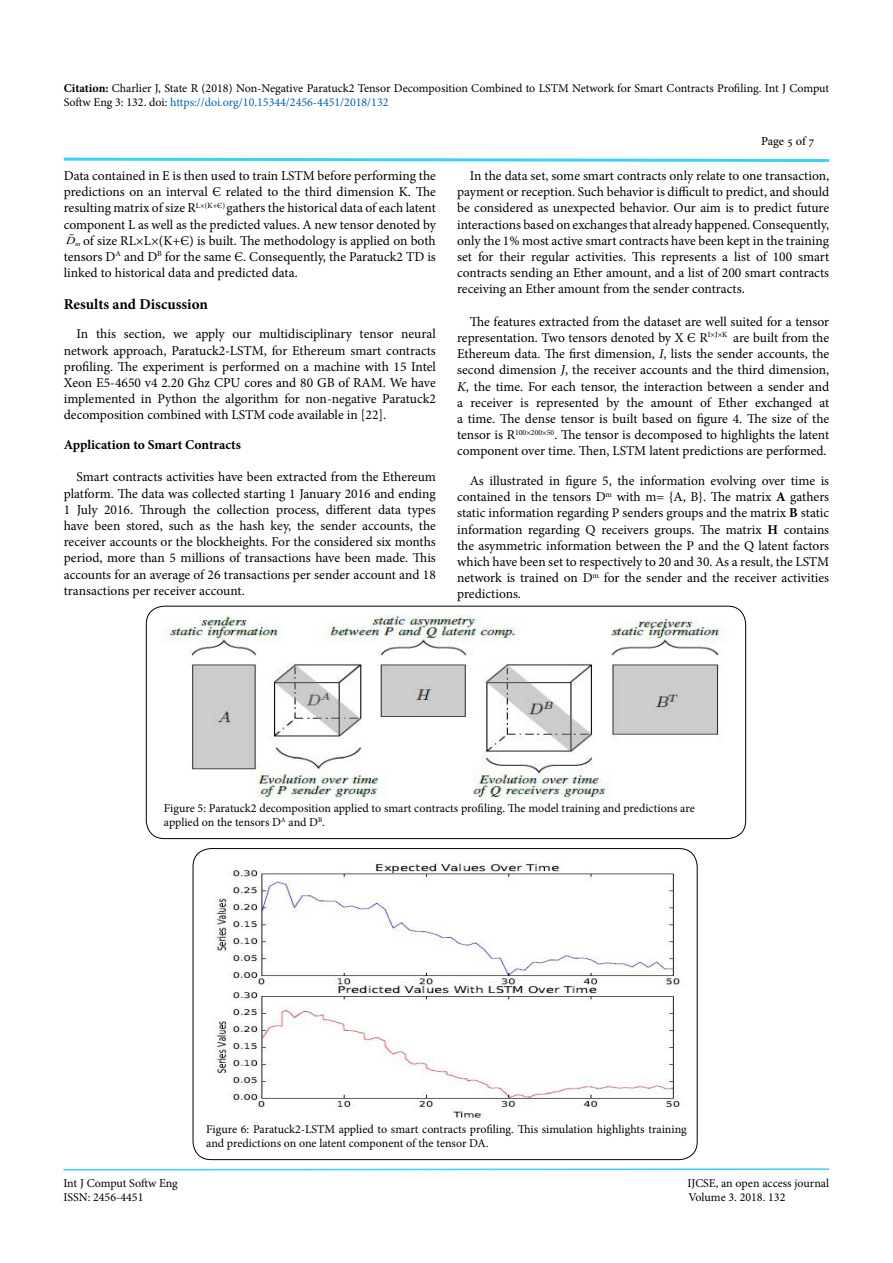
<style>
.page{position:relative;width:893px;height:1263px;background:#fff}
.page>*{position:absolute;margin:0;border:0;box-sizing:border-box;transform-origin:0 0}
.t1{font:700 15px "Minion Pro";color:#000}
.t2{font:13.5px/16.2px "Minion Pro";color:#000;text-align:justify}
.t3{font:700 13.5px "Minion Pro";letter-spacing:-.005em;color:#000}
.t4{font:12px/14.4px "Minion Pro";color:#000}
.t5{font:12px "Adobe Hebrew";letter-spacing:-.01em;color:#000}
.t6{font:italic 10.65px "Times New Roman";color:#000;scale:1.21 1}
.s1{font-weight:700}
.s2{color:#0060a8}
.s3{font-style:italic}
</style>
<div class="page">
<svg style="left:63px;top:1168px;width:767px;height:3px"></svg>
<svg style="left:63px;top:157px;width:767px;height:5px"></svg>
<img style="left:164px;top:615px;width:560px;height:183px">
<div style="left:146px;top:606px;width:600px;height:233px;border:1px solid #000;border-radius:18px"></div>
<img style="left:213px;top:862px;width:467px;height:256px">
<p class="t4" style="left:64px;top:81px;width:767px"><span class="s1">Citation:</span> Charlier J, State R (2018) Non-Negative Paratuck2 Tensor Decomposition Combined to LSTM Network for Smart Contracts Profiling. Int J Comput<br>Softw Eng 3: 132. doi: <span class="s2">https://doi.org/10.15344/2456-4451/2018/132</span></p>
<p class="t5" style="left:761px;top:134px;width:55px">Page 5 of 7</p>
<p class="t2" style="left:457px;top:168px;width:374px;text-indent:13px">In the data set, some smart contracts only relate to one transaction, payment or reception. Such behavior is difficult to predict, and should be considered as unexpected behavior. Our aim is to predict future interactions based on exchanges that already happened. Consequently, only the 1% most active smart contracts have been kept in the training set for their regular activities. This represents a list of 100 smart contracts sending an Ether amount, and a list of 200 smart contracts receiving an Ether amount from the sender contracts.</p>
<p class="t2" style="left:457px;top:313px;width:374px;text-indent:13px">The features extracted from the dataset are well suited for a tensor representation. Two tensors denoted by X Є R<sup>I×J×K</sup> are built from the Ethereum data. The first dimension, <span class="s3">I</span>, lists the sender accounts, the second dimension <span class="s3">J</span>, the receiver accounts and the third dimension, <span class="s3">K</span>, the time. For each tensor, the interaction between a sender and a receiver is represented by the amount of Ether exchanged at a time. The dense tensor is built based on figure 4. The size of the tensor is R<sup>100×200×50</sup>. The tensor is decomposed to highlights the latent component over time. Then, LSTM latent predictions are performed.</p>
<p class="t2" style="left:457px;top:473px;width:374px;text-indent:13px">As illustrated in figure 5, the information evolving over time is contained in the tensors D<sup>m</sup> with m= {A, B}. The matrix <span class="s1">A</span> gathers static information regarding P senders groups and the matrix <span class="s1">B</span> static information regarding Q receivers groups. The matrix <span class="s1">H</span> contains the asymmetric information between the P and the Q latent factors which have been set to respectively to 20 and 30. As a result, the LSTM network is trained on D<sup>m</sup> for the sender and the receiver activities predictions.</p>
<p class="t2" style="left:64px;top:168px;width:374px">Data contained in E is then used to train LSTM before performing the</p>
<p class="t2" style="left:64px;top:184px;width:374px">predictions on an interval Є related to the third dimension K. The</p>
<p class="t2" style="left:64px;top:200px;width:374px">resulting matrix of size R<sup>L×(K+Є)</sup> gathers the historical data of each latent</p>
<p class="t2" style="left:64px;top:216px;width:374px">component L as well as the predicted values. A new tensor denoted by</p>
<p class="t2" style="left:83px;top:232px;width:354px">of size RL×L×(K+Є) is built. The methodology is applied on both</p>
<p class="t2" style="left:64px;top:249px;width:374px">tensors D<sup>A</sup> and D<sup>B</sup> for the same Є. Consequently, the Paratuck2 TD is</p>
<p class="t2" style="left:64px;top:265px;width:235px">linked to historical data and predicted data.</p>
<p class="t1" style="left:64px;top:293px;width:146px">Results and Discussion</p>
<p class="t2" style="left:64px;top:326px;width:374px;text-indent:13px">In this section, we apply our multidisciplinary tensor neural network approach, Paratuck2-LSTM, for Ethereum smart contracts profiling. The experiment is performed on a machine with 15 Intel Xeon E5-4650 v4 2.20 Ghz CPU cores and 80 GB of RAM. We have implemented in Python the algorithm for non-negative Paratuck2 decomposition combined with LSTM code available in [22].</p>
<p class="t3" style="left:64px;top:435px;width:179px">Application to Smart Contracts</p>
<p class="t2" style="left:64px;top:469px;width:374px;text-indent:13px">Smart contracts activities have been extracted from the Ethereum platform. The data was collected starting 1 January 2016 and ending 1 July 2016. Through the collection process, different data types have been stored, such as the hash key, the sender accounts, the receiver accounts or the blockheights. For the considered six months period, more than 5 millions of transactions have been made. This accounts for an average of 26 transactions per sender account and 18 transactions per receiver account.</p>
<p class="t6" style="left:66px;top:233px;width:13px">D<sub>m</sub></p>
<p class="t4" style="left:164px;top:801px;width:532px">Figure 5: Paratuck2 decomposition applied to smart contracts profiling. The model training and predictions are applied on the tensors D<sup>A</sup> and D<sup>B</sup>.</p>
<p class="t4" style="left:206px;top:1122px;width:482px">Figure 6: Paratuck2-LSTM applied to smart contracts profiling. This simulation highlights training and predictions on one latent component of the tensor DA.</p>
<p class="t4" style="left:63px;top:1176px;width:116px">Int J Comput Softw Eng</p>
<p class="t4" style="left:687px;top:1176px;width:143px">IJCSE, an open access journal</p>
<p class="t4" style="left:63px;top:1190px;width:82px">ISSN: 2456-4451</p>
<p class="t4" style="left:688px;top:1190px;width:99px">Volume 3. 2018. 132</p>
</div>
